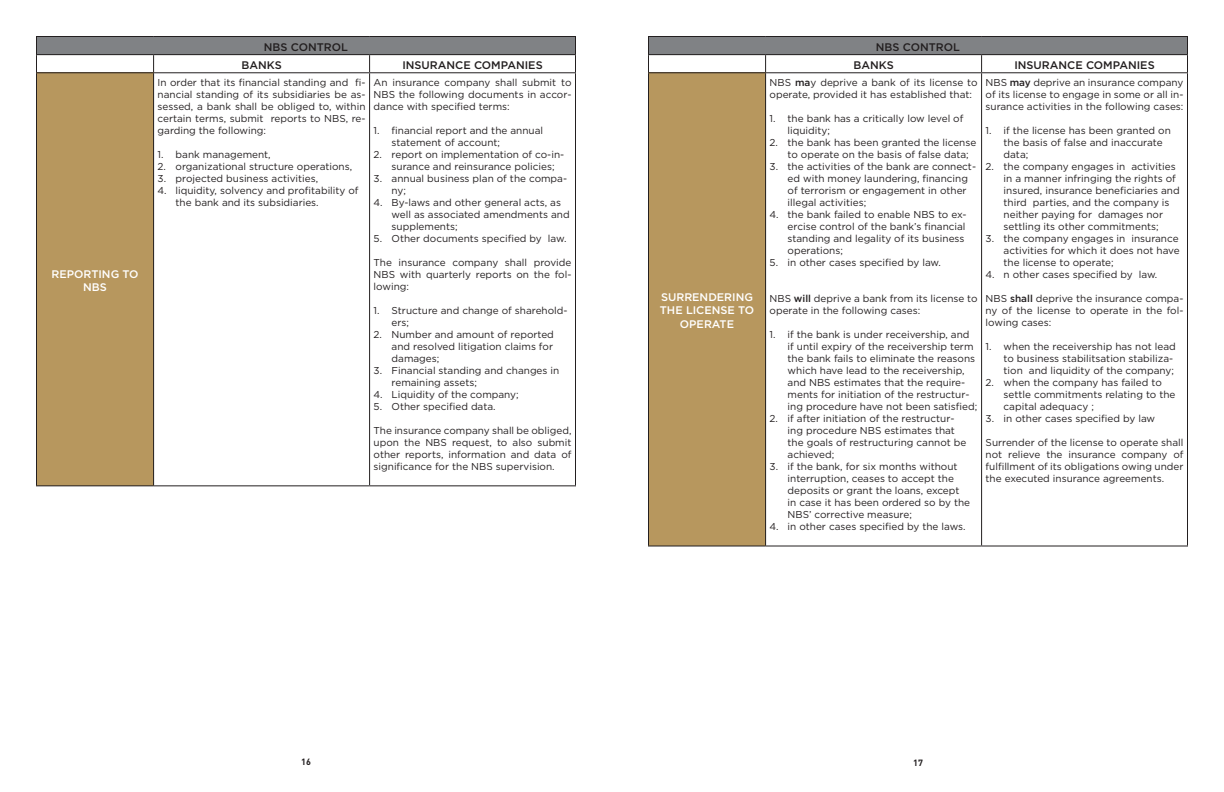
<style>
.page{position:relative;width:1224px;height:792px;background:#fff}
.page>*{position:absolute;margin:0;border:0;box-sizing:border-box;transform-origin:0 0}
.t1{font:500 11px/18.1px "Imp Gotham";color:#231f20}
.t2{font:500 11px/13.2px "Imp Gotham";color:#fff;text-align:center}
.t3{font:10px/12px "Imp Gotham";color:#231f20}
.t4{font:700 9px "DIN Pro";color:#231f20}
.s1{font-weight:500}
</style>
<div class="page">
<div style="left:36px;top:36px;width:540px;height:19px;background:#808285"></div>
<div style="left:36px;top:73px;width:118px;height:413px;background:#b7975e"></div>
<hr style="left:36px;top:36px;width:118px;height:1px;background:#231f20">
<hr style="left:154px;top:36px;width:216px;height:1px;background:#231f20">
<hr style="left:370px;top:36px;width:206px;height:1px;background:#231f20">
<hr style="left:36px;top:54px;width:118px;height:1px;background:#231f20">
<svg style="left:36px;top:37px;width:1px;height:35px"></svg>
<hr style="left:154px;top:54px;width:216px;height:1px;background:#231f20">
<svg style="left:153px;top:55px;width:1px;height:17px"></svg>
<hr style="left:370px;top:54px;width:206px;height:1px;background:#231f20">
<svg style="left:369px;top:55px;width:1px;height:17px"></svg>
<svg style="left:575px;top:37px;width:1px;height:35px"></svg>
<hr style="left:36px;top:72px;width:118px;height:1px;background:#231f20">
<hr style="left:36px;top:73px;width:1px;height:412px;background:#231f20">
<hr style="left:154px;top:72px;width:216px;height:1px;background:#231f20">
<hr style="left:153px;top:73px;width:1px;height:412px;background:#231f20">
<hr style="left:370px;top:72px;width:206px;height:1px;background:#231f20">
<hr style="left:369px;top:73px;width:1px;height:412px;background:#231f20">
<hr style="left:575px;top:73px;width:1px;height:412px;background:#231f20">
<hr style="left:36px;top:485px;width:118px;height:1px;background:#231f20">
<hr style="left:154px;top:485px;width:216px;height:1px;background:#231f20">
<hr style="left:370px;top:485px;width:206px;height:1px;background:#231f20">
<div style="left:648px;top:36px;width:540px;height:19px;background:#808285"></div>
<div style="left:648px;top:73px;width:118px;height:473px;background:#b7975e"></div>
<hr style="left:648px;top:36px;width:118px;height:1px;background:#231f20">
<hr style="left:766px;top:36px;width:216px;height:1px;background:#231f20">
<hr style="left:982px;top:36px;width:206px;height:1px;background:#231f20">
<hr style="left:648px;top:54px;width:118px;height:1px;background:#231f20">
<svg style="left:648px;top:37px;width:1px;height:35px"></svg>
<hr style="left:766px;top:54px;width:216px;height:1px;background:#231f20">
<svg style="left:765px;top:55px;width:1px;height:17px"></svg>
<hr style="left:982px;top:54px;width:206px;height:1px;background:#231f20">
<svg style="left:981px;top:55px;width:1px;height:17px"></svg>
<svg style="left:1187px;top:37px;width:1px;height:35px"></svg>
<hr style="left:648px;top:72px;width:118px;height:1px;background:#231f20">
<hr style="left:648px;top:73px;width:1px;height:473px;background:#231f20">
<hr style="left:766px;top:72px;width:216px;height:1px;background:#231f20">
<hr style="left:765px;top:73px;width:1px;height:473px;background:#231f20">
<hr style="left:982px;top:72px;width:206px;height:1px;background:#231f20">
<hr style="left:981px;top:73px;width:1px;height:473px;background:#231f20">
<hr style="left:1187px;top:73px;width:1px;height:473px;background:#231f20">
<hr style="left:648px;top:546px;width:118px;height:1px;background:#231f20">
<hr style="left:766px;top:546px;width:216px;height:1px;background:#231f20">
<hr style="left:982px;top:546px;width:206px;height:1px;background:#231f20">
<p class="t2" style="left:51px;top:267px;width:89px">REPORTING TO<br>NBS</p>
<p class="t1" style="left:241px;top:37px;width:108px;text-indent:22px">NBS CONTROL<br>BANKS</p>
<p class="t3" style="left:158px;top:76px;width:210px;text-align:justify">In order that its financial standing and fi&shy;nancial standing of its subsidiaries be as&shy;sessed, a bank shall be obliged to, within certain terms, submit reports to NBS, re&shy;garding the following:</p>
<p class="t3" style="left:158px;top:148px;width:115px">1. bank management,</p>
<p class="t3" style="left:158px;top:160px;width:196px">2. organizational structure operations,</p>
<p class="t3" style="left:158px;top:172px;width:162px">3. projected business activities,</p>
<p class="t3" style="left:176px;top:184px;width:185px;text-indent:-18px">4. liquidity, solvency and profitability of the bank and its subsidiaries.</p>
<p class="t1" style="left:402px;top:55px;width:142px">INSURANCE COMPANIES</p>
<p class="t3" style="left:374px;top:76px;width:199px;text-align:justify">An insurance company shall submit to NBS the following documents in accor&shy;dance with specified terms:</p>
<p class="t3" style="left:392px;top:124px;width:153px;text-indent:-18px">1. financial report and the annual statement of account;</p>
<p class="t3" style="left:392px;top:148px;width:174px;text-indent:-18px">2. report on implementation of co-in&shy;surance and reinsurance policies;</p>
<p class="t3" style="left:392px;top:172px;width:177px;text-indent:-18px">3. annual business plan of the compa&shy;ny;</p>
<p class="t3" style="left:392px;top:196px;width:180px;text-indent:-18px">4. By-laws and other general acts, as well as associated amendments and supplements;</p>
<p class="t3" style="left:374px;top:232px;width:194px">5. Other documents specified by law.</p>
<p class="t3" style="left:374px;top:256px;width:199px;text-align:justify">The insurance company shall provide NBS with quarterly reports on the fol&shy;lowing:</p>
<p class="t3" style="left:392px;top:304px;width:178px;text-indent:-18px">1. Structure and change of sharehold&shy;ers;</p>
<p class="t3" style="left:392px;top:328px;width:164px;text-align:justify;text-indent:-18px">2. Number and amount of reported and resolved litigation claims for damages;</p>
<p class="t3" style="left:392px;top:364px;width:169px;text-indent:-18px">3. Financial standing and changes in remaining assets;</p>
<p class="t3" style="left:374px;top:388px;width:147px">4. Liquidity of the company;</p>
<p class="t3" style="left:374px;top:400px;width:124px">5. Other specified data.</p>
<p class="t3" style="left:374px;top:424px;width:199px;text-align:justify">The insurance company shall be obliged, upon the NBS request, to also submit other reports, information and data of significance for the NBS supervision.</p>
<p class="t2" style="left:660px;top:290px;width:96px">SURRENDERING<br>THE LICENSE TO<br>OPERATE</p>
<p class="t1" style="left:853px;top:37px;width:108px;text-indent:22px">NBS CONTROL<br>BANKS</p>
<p class="t3" style="left:770px;top:76px;width:210px">NBS <span class="s1">ma</span>y deprive a bank of its license to operate, provided it has established that:</p>
<p class="t3" style="left:788px;top:112px;width:177px;text-indent:-18px">1. the bank has a critically low level of liquidity;</p>
<p class="t3" style="left:788px;top:136px;width:190px;text-indent:-18px">2. the bank has been granted the license to operate on the basis of false data;</p>
<p class="t3" style="left:788px;top:160px;width:190px;text-indent:-18px">3. the activities of the bank are connect&shy;ed with money laundering, financing of terrorism or engagement in other illegal activities;</p>
<p class="t3" style="left:788px;top:208px;width:180px;text-indent:-18px">4. the bank failed to enable NBS to ex&shy;ercise control of the bank’s financial standing and legality of its business operations;</p>
<p class="t3" style="left:770px;top:256px;width:173px">5. in other cases specified by law.</p>
<p class="t3" style="left:770px;top:292px;width:209px">NBS <span class="s1">will</span> deprive a bank from its license to operate in the following cases:</p>
<p class="t3" style="left:788px;top:328px;width:191px;text-indent:-18px">1. if the bank is under receivership, and if until expiry of the receivership term the bank fails to eliminate the reasons which have lead to the receivership, and NBS estimates that the require&shy;ments for initiation of the restructur&shy;ing procedure have not been satisfied;</p>
<p class="t3" style="left:788px;top:412px;width:180px;text-indent:-18px">2. if after initiation of the restructur&shy;ing procedure NBS estimates that the goals of restructuring cannot be achieved;</p>
<p class="t3" style="left:788px;top:460px;width:184px;text-indent:-18px">3. if the bank, for six months without interruption, ceases to accept the deposits or grant the loans, except in case it has been ordered so by the NBS’ corrective measure;</p>
<p class="t3" style="left:770px;top:520px;width:198px">4. in other cases specified by the laws.</p>
<p class="t1" style="left:1014px;top:55px;width:142px">INSURANCE COMPANIES</p>
<p class="t3" style="left:986px;top:76px;width:199px;text-align:justify">NBS <span class="s1">may</span> deprive an insurance company of its license to engage in some or all in&shy;surance activities in the following cases:</p>
<p class="t3" style="left:1004px;top:124px;width:169px;text-indent:-18px">1. if the license has been granted on the basis of false and inaccurate data;</p>
<p class="t3" style="left:1004px;top:160px;width:178px;text-indent:-18px">2. the company engages in activities in a manner infringing the rights of insured, insurance beneficiaries and third parties, and the company is neither paying for damages nor settling its other commitments;</p>
<p class="t3" style="left:1004px;top:232px;width:178px;text-align:justify;text-indent:-18px">3. the company engages in insurance activities for which it does not have the license to operate;</p>
<p class="t3" style="left:986px;top:268px;width:173px">4. n other cases specified by law.</p>
<p class="t3" style="left:986px;top:292px;width:199px;text-align:justify">NBS <span class="s1">shall</span> deprive the insurance compa&shy;ny of the license to operate in the fol&shy;lowing cases:</p>
<p class="t3" style="left:1004px;top:340px;width:174px;text-indent:-18px">1. when the receivership has not lead to business stabilitsation stabiliza&shy;tion and liquidity of the company;</p>
<p class="t3" style="left:1004px;top:376px;width:173px;text-indent:-18px">2. when the company has failed to settle commitments relating to the capital adequacy ;</p>
<p class="t3" style="left:986px;top:412px;width:171px">3. in other cases specified by law</p>
<p class="t3" style="left:986px;top:436px;width:199px;text-align:justify">Surrender of the license to operate shall not relieve the insurance company of fulfillment of its obligations owing under the executed insurance agreements.</p>
<p class="t4" style="left:301px;top:756px;width:11px">16</p>
<p class="t4" style="left:913px;top:757px;width:11px">17</p>
</div>
